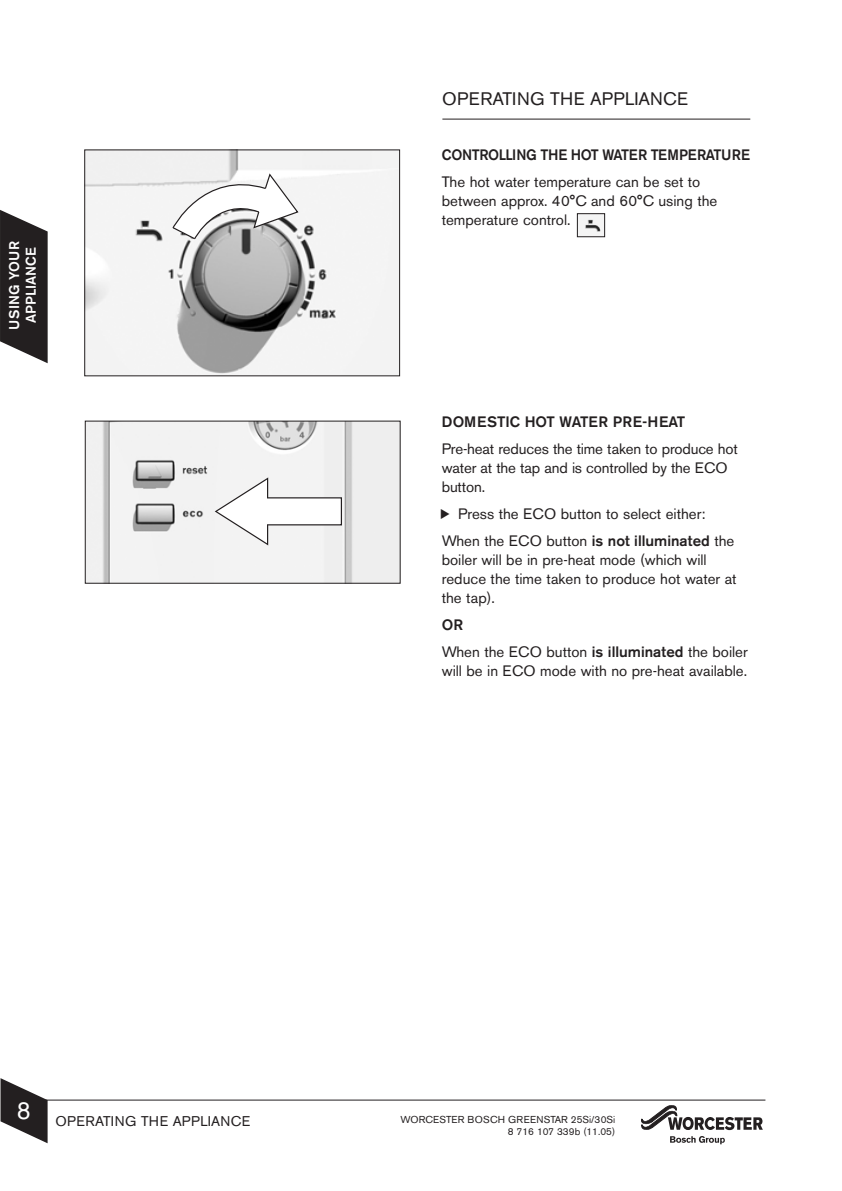
<style>
.page{position:relative;width:842px;height:1191px;background:#fff}
.page>*{position:absolute;margin:0;border:0;box-sizing:border-box;transform-origin:0 0}
.t1{font:24px "Helvetica";color:#fff}
.t2{font:18px "Akzidenz Grotesk BE";letter-spacing:.02em;color:#231f20}
.t3{font:15px/19px "Akzidenz Grotesk BE";color:#231f20}
.t4{font:500 15px "Akzidenz Grotesk BE";letter-spacing:-.03em;color:#231f20;scale:.95 1}
.t5{font:500 15px "Akzidenz Grotesk BE";letter-spacing:-.005em;color:#231f20}
.t6{font:500 15px "Akzidenz Grotesk BQ";color:#231f20}
.t7{font:14px "Akzidenz Grotesk BE";letter-spacing:.03em;color:#231f20}
.t8{font:500 14px/16.8px "Akzidenz Grotesk BE";color:#fff;text-align:center}
.t9{font:10px/12px "Akzidenz Grotesk BE";color:#231f20;text-align:right}
.s1{font-family:"Akzidenz Grotesk BQ";font-weight:500}
</style>
<div class="page">
<hr style="left:442px;top:119px;width:308px;height:1px;background:#231f20">
<img style="left:86px;top:151px;width:312px;height:223px">
<div style="left:84px;top:149px;width:316px;height:227px;border:1px solid #231f20"></div>
<img style="left:579px;top:215px;width:24px;height:20px">
<div style="left:577px;top:213px;width:28px;height:24px;border:1px solid #231f20"></div>
<svg style="left:160px;top:170px;width:141px;height:87px"></svg>
<img style="left:87px;top:423px;width:312px;height:158px">
<svg style="left:215px;top:477px;width:127px;height:68px"></svg>
<hr style="left:42px;top:1099px;width:723px;height:1px;background:#231f20">
<svg style="left:1px;top:1078px;width:47px;height:65px"></svg>
<svg style="left:641px;top:1105px;width:122px;height:25px"></svg>
<svg style="left:670px;top:1136px;width:55px;height:8px"></svg>
<svg style="left:0;top:210px;width:48px;height:153px;background:#433f40"></svg>
<p class="t8" style="left:7px;top:329px;width:90px;rotate:-90deg">USING YOUR<br>APPLIANCE</p>
<p class="t2" style="left:442px;top:93px;width:247px">OPERATING THE APPLIANCE</p>
<p class="t4" style="left:442px;top:149px;width:326px">CONTROLLING THE HOT WATER TEMPERATURE</p>
<p class="t3" style="left:442px;top:174px;width:277px">The hot water temperature can be set to between approx. 40°C and 60°C using the temperature control.</p>
<p class="t5" style="left:442px;top:417px;width:245px">DOMESTIC HOT WATER PRE-HEAT</p>
<p class="t3" style="left:442px;top:441px;width:298px">Pre-heat reduces the time taken to produce hot water at the tap and is controlled by the ECO button.</p>
<p class="t3" style="left:442px;top:502px;width:294px;line-height:27px;text-indent:-11px">✔Press the ECO button to select either:<br>When the ECO button <span class="s1">is not illuminated</span> the</p>
<p class="t3" style="left:442px;top:552px;width:296px">boiler will be in pre-heat mode (which will reduce the time taken to produce hot water at the tap).</p>
<p class="t6" style="left:442px;top:617px;width:23px">OR</p>
<p class="t3" style="left:442px;top:644px;width:307px">When the ECO button <span class="s1">is illuminated</span> the boiler will be in ECO mode with no pre-heat available.</p>
<h1 class="t1" style="left:17px;top:1101px;width:15px">8</h1>
<p class="t7" style="left:55px;top:1116px;width:196px">OPERATING THE APPLIANCE</p>
<p class="t9" style="left:400px;top:1115px;width:216px">WORCESTER BOSCH GREENSTAR 25Si/30Si<br>8 716 107 339b (11.05)</p>
</div>
